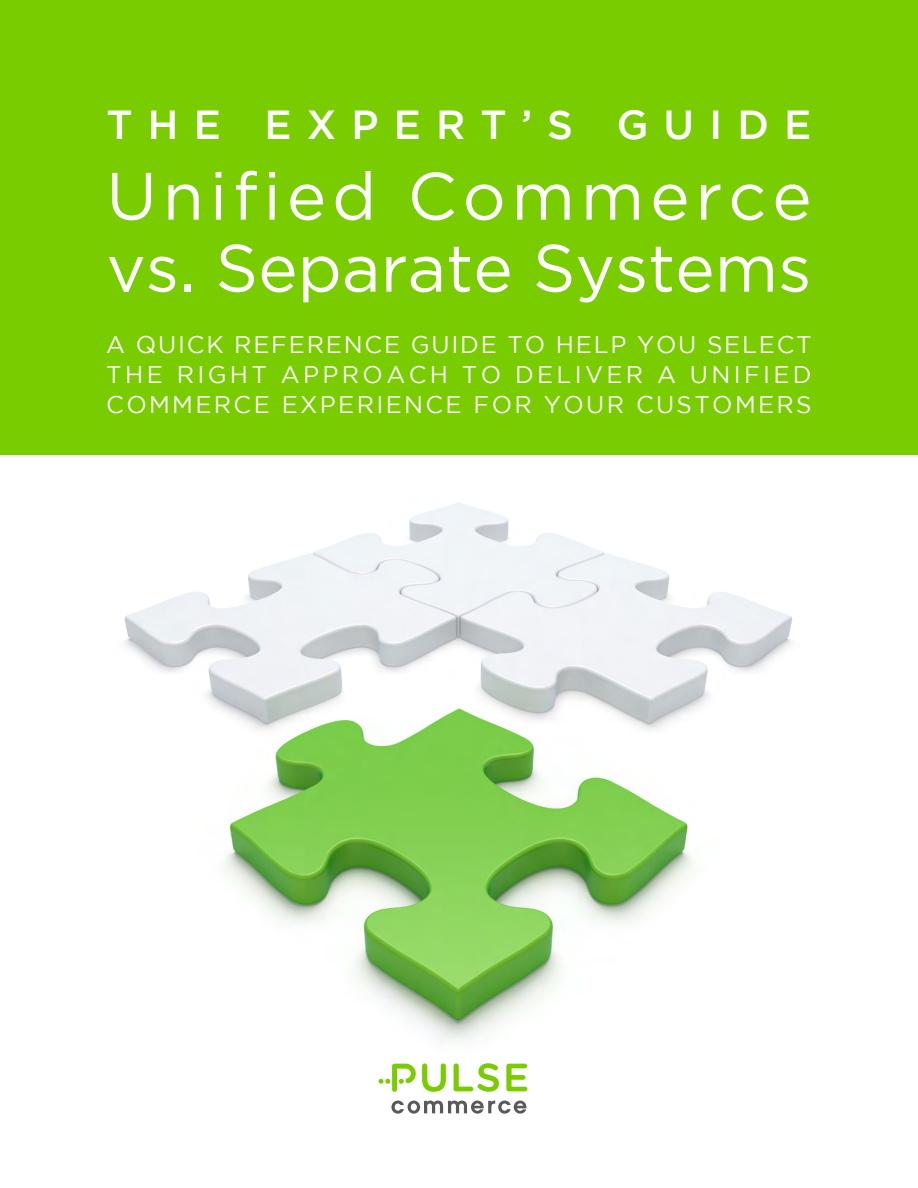
<style>
.page{position:relative;width:918px;height:1188px;background:#fff}
.page>*{position:absolute;margin:0;border:0;box-sizing:border-box;transform-origin:0 0}
.t1{font:66.75px/72px "Gotham";color:#fff}
.t2{font:500 40.5px "Gotham";letter-spacing:.375em;color:#fff}
.t3{font:24px/30px "Gotham";letter-spacing:.1em;color:#fff;text-align:justify}
</style>
<div class="page">
<img style="left:124px;top:503px;width:668px;height:538px">
<svg style="left:422px;top:1063px;width:24px;height:29px"></svg>
<svg style="left:454px;top:1063px;width:45px;height:29px"></svg>
<svg style="left:506px;top:1064px;width:21px;height:27px"></svg>
<svg style="left:379px;top:1064px;width:37px;height:28px"></svg>
<svg style="left:391px;top:1100px;width:136px;height:14px"></svg>
<div style="left:0;top:0;width:918px;height:455px;background:#78cc00"></div>
<p class="t2" style="left:107px;top:102px;width:706px">THE EXPERT’S GUIDE</p>
<p class="t1" style="left:106px;top:159px;width:707px">Unified Commerce vs. Separate Systems</p>
<p class="t3" style="left:106px;top:329px;width:707px">A QUICK REFERENCE GUIDE TO HELP YOU SELECT THE RIGHT APPROACH TO DELIVER A UNIFIED COMMERCE EXPERIENCE FOR YOUR CUSTOMERS</p>
</div>
